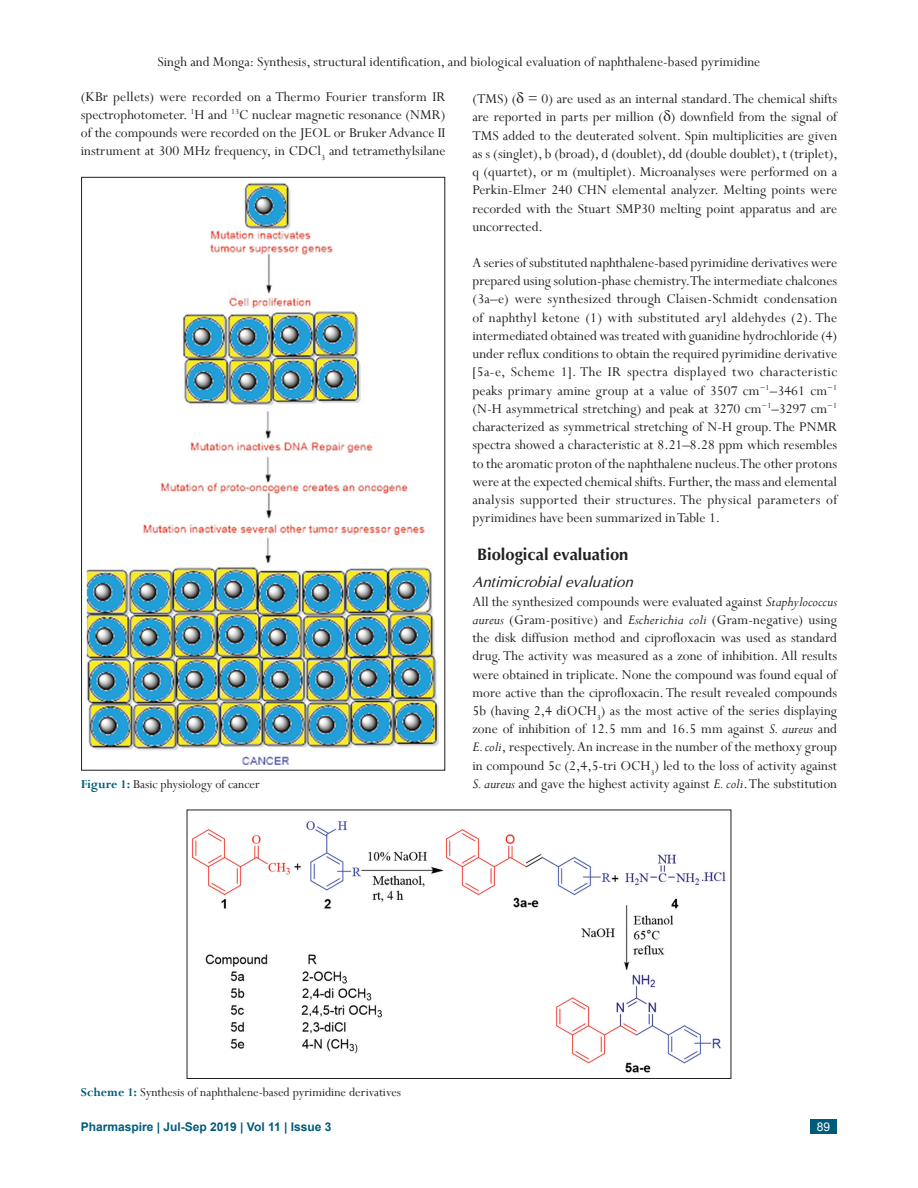
<style>
.page{position:relative;width:918px;height:1188px;background:#fff}
.page>*{position:absolute;margin:0;border:0;box-sizing:border-box;transform-origin:0 0}
.t1{font:700 16.5px "Optima";color:#231f20}
.TX{font:15px/18.1px "Perpetua";color:#231f20;text-align:justify}
.t2{font:italic 15px "Optima";color:#231f20}
.FGC{font:13.5px "Perpetua";color:#231f20}
.t3{font:700 12px "Arial";color:#005b7a}
.t4{font:12px "Arial";color:#fff}
.s1{font-style:italic}
.s2{font-weight:700;color:#005b7a}
</style>
<div class="page">
<div style="left:810px;top:1120px;width:27px;height:14px;background:#005b7a"></div>
<img style="left:86px;top:183px;width:353px;height:582px">
<img style="left:191px;top:821px;width:535px;height:252px">
<div style="left:187px;top:810px;width:544px;height:269px;border:1px solid #231f20"></div>
<p class="TX" style="left:158px;top:52px;width:604px">Singh and Monga: Synthesis, structural identification, and biological evaluation of naphthalene-based pyrimidine</p>
<p class="TX" style="left:81px;top:88px;width:366px">(KBr pellets) were recorded on a Thermo Fourier transform IR spectrophotometer. <sup>1</sup>H and <sup>13</sup>C nuclear magnetic resonance (NMR) of the compounds were recorded on the JEOL or Bruker Advance II instrument at 300 MHz frequency, in CDCl<sub>3</sub> and tetramethylsilane</p>
<p class="TX" style="left:472px;top:90px;width:367px">(TMS) ( = 0) are used as an internal standard. The chemical shifts are reported in parts per million ( ) downfield from the signal of TMS added to the deuterated solvent. Spin multiplicities are given as s (singlet), b (broad), d (doublet), dd (double doublet), t (triplet), q (quartet), or m (multiplet). Microanalyses were performed on a Perkin-Elmer 240 CHN elemental analyzer. Melting points were recorded with the Stuart SMP30 melting point apparatus and are uncorrected.</p>
<p class="TX" style="left:472px;top:253px;width:366px">A series of substituted naphthalene-based pyrimidine derivatives were prepared using solution-phase chemistry. The intermediate chalcones (3a–e) were synthesized through Claisen-Schmidt condensation of naphthyl ketone (1) with substituted aryl aldehydes (2). The intermediated obtained was treated with guanidine hydrochloride (4) under reflux conditions to obtain the required pyrimidine derivative [5a-e, Scheme 1]. The IR spectra displayed two characteristic peaks primary amine group at a value of 3507 cm<sup>−1</sup>–3461 cm<sup>−1 </sup>(N-H asymmetrical stretching) and peak at 3270 cm<sup>−1</sup>–3297 cm<sup>−1 </sup>characterized as symmetrical stretching of N-H group. The PNMR spectra showed a characteristic at 8.21–8.28 ppm which resembles to the aromatic proton of the naphthalene nucleus. The other protons were at the expected chemical shifts. Further, the mass and elemental analysis supported their structures. The physical parameters of pyrimidines have been summarized in Table 1.</p>
<h2 class="t1" style="left:477px;top:544px;width:153px">Biological evaluation</h2>
<h3 class="t2" style="left:472px;top:573px;width:162px">Antimicrobial evaluation</h3>
<p class="TX" style="left:472px;top:592px;width:366px">All the synthesized compounds were evaluated against <span class="s1">Staphylococcus aureus</span> (Gram-positive) and <span class="s1">Escherichia coli</span> (Gram-negative) using the disk diffusion method and ciprofloxacin was used as standard drug. The activity was measured as a zone of inhibition. All results were obtained in triplicate. None the compound was found equal of more active than the ciprofloxacin. The result revealed compounds 5b (having 2,4 diOCH<sub>3</sub>) as the most active of the series displaying zone of inhibition of 12.5 mm and 16.5 mm against <span class="s1">S. aureus</span> and <span class="s1">E.coli</span>, respectively. An increase in the number of the methoxy group in compound 5c (2,4,5-tri OCH<sub>3</sub>) led to the loss of activity against</p>
<p class="FGC" style="left:81px;top:776px;width:180px"><span class="s2">Figure 1:</span> Basic physiology of cancer</p>
<p class="TX" style="left:472px;top:774px;width:366px"><span class="s1">S. aureus</span> and gave the highest activity against <span class="s1">E. coli</span>. The substitution</p>
<p class="FGC" style="left:81px;top:1084px;width:322px"><span class="s2">Scheme 1:</span> Synthesis of naphthalene-based pyrimidine derivatives</p>
<p class="t3" style="left:81px;top:1119px;width:252px">Pharmaspire | Jul-Sep 2019 | Vol 11 | Issue 3</p>
<p class="t4" style="left:817px;top:1119px;width:15px">89</p>
</div>
